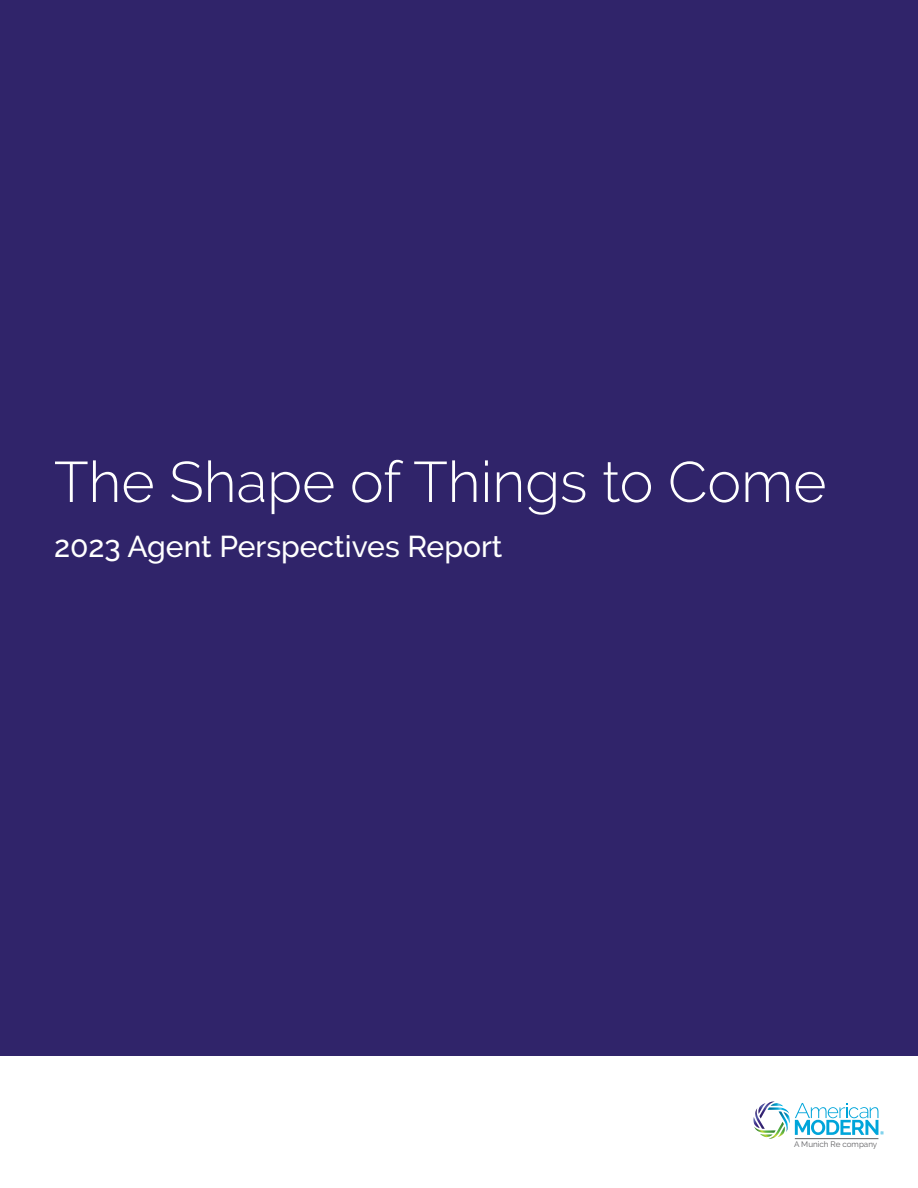
<style>
.page{position:relative;width:918px;height:1188px;background:#fff}
.page>*{position:absolute;margin:0;border:0;box-sizing:border-box;transform-origin:0 0}
.t1{font:300 57px "Raleway";color:#fff}
.t2{font:500 30px "Raleway";color:#fff}
.t3{font:7.95px "Raleway";color:#5f5f62}
</style>
<div class="page">
<div style="left:0;top:0;width:918px;height:1055px;background:#30246a"></div>
<svg style="left:753px;top:1102px;width:131px;height:37px"></svg>
<hr style="left:795px;top:1138px;width:83px;height:1px;background:#5f5f62">
<p class="t1" style="left:54px;top:449px;width:774px">The Shape of Things to Come</p>
<p class="t2" style="left:54px;top:529px;width:450px">2023 Agent Perspectives Report</p>
<p class="t3" style="left:794px;top:1140px;width:85px">A Munich Re company</p>
</div>
